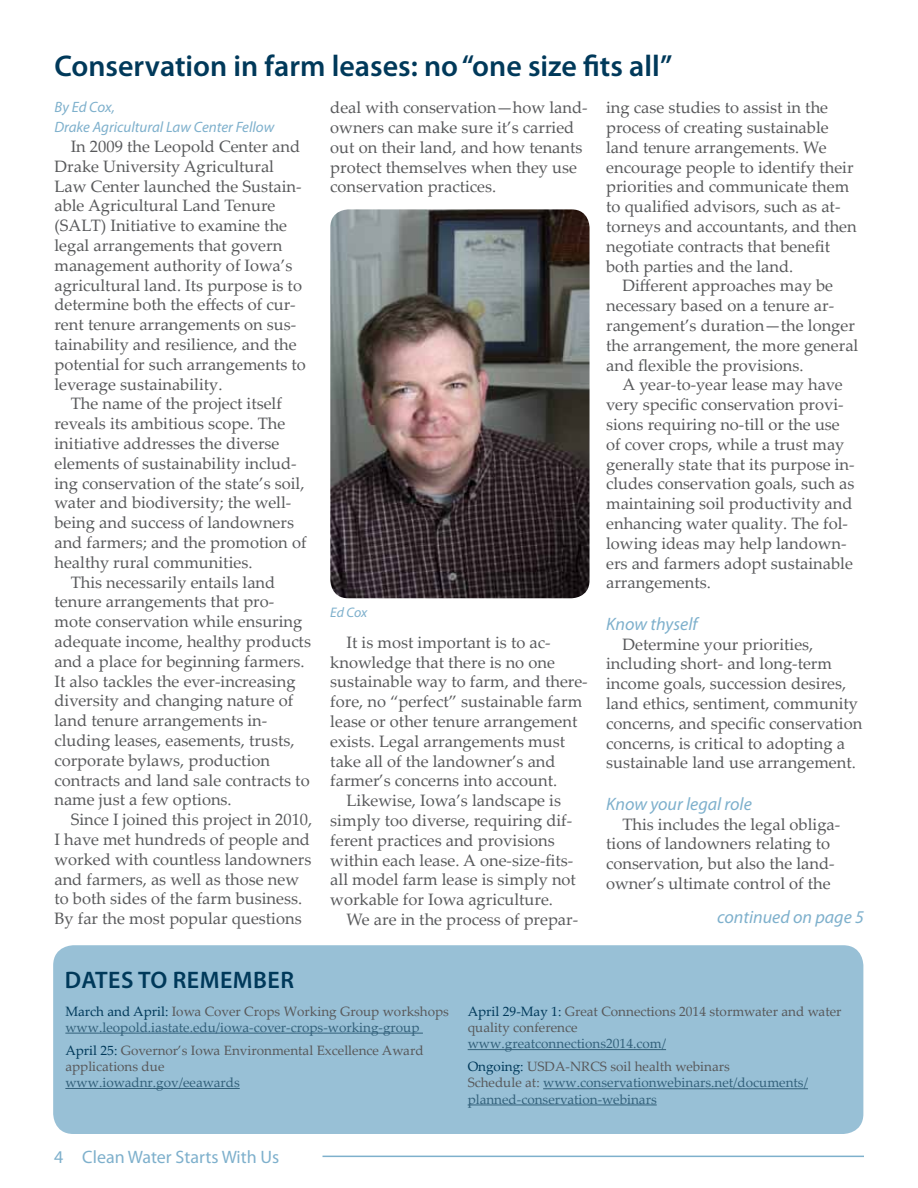
<style>
.page{position:relative;width:918px;height:1188px;background:#fff}
.page>*{position:absolute;margin:0;border:0;box-sizing:border-box;transform-origin:0 0}
.t1{font:600 30px "Myriad Pro";color:#00395a}
.t2{font:600 24px "Myriad Pro";color:#00395a}
.t3{font:italic 18px "Myriad Pro";color:#7eb0cc}
.t4{font:18px "Myriad Pro";color:#7eb0cc}
.t5{font:16.5px/19.8px "Palatino Linotype";color:#58595b}
.t6{font:italic 15px/19.8px "Myriad Pro";color:#7eb0cc}
.t7{font:italic 13.8px "Myriad Pro";color:#7eb0cc}
.t8{font:13.5px/16.2px "Palatino Linotype";color:#33617b}
.t9{font:13.5px/16.2px "Palatino Linotype";color:#58595b}
.s1{color:#00395a}
.s2{color:#58595b}
</style>
<div class="page">
<hr style="left:322px;top:1156px;width:542px;height:1px;background:#7eb0cc">
<div style="left:53px;top:945px;width:810px;height:189px;background:#98c0d6;border-radius:20px"></div>
<hr style="left:65px;top:1033px;width:358px;height:1px;background:#33617b">
<hr style="left:65px;top:1088px;width:175px;height:1px;background:#33617b">
<hr style="left:468px;top:1049px;width:198px;height:1px;background:#33617b">
<hr style="left:543px;top:1088px;width:265px;height:1px;background:#33617b">
<hr style="left:468px;top:1105px;width:189px;height:1px;background:#33617b">
<img style="left:330px;top:209px;width:260px;height:389px">
<h1 class="t1" style="left:54px;top:47px;width:619px">Conservation in farm leases: no “one size fits all”</h1>
<p class="t6" style="left:54px;top:97px;width:221px">By Ed Cox,<br>Drake Agricultural Law Center Fellow</p>
<p class="t5" style="left:54px;top:136px;width:253px;text-indent:16px">In 2009 the Leopold Center and<br>Drake University Agricultural<br>Law Center launched the Sustain&shy;able Agricultural Land Tenure (SALT) Initiative to examine the legal arrangements that govern management authority of Iowa’s agricultural land. Its purpose is to determine both the effects of cur&shy;rent tenure arrangements on sus&shy;tainability and resilience, and the potential for such arrangements to leverage sustainability.</p>
<p class="t5" style="left:71px;top:393px;width:213px">The name of the project itself</p>
<p class="t5" style="left:54px;top:413px;width:232px">reveals its ambitious scope. The</p>
<p class="t5" style="left:54px;top:433px;width:226px">initiative addresses the diverse</p>
<p class="t5" style="left:54px;top:453px;width:244px">elements of sustainability includ-</p>
<p class="t5" style="left:54px;top:472px;width:252px">ing conservation of the state’s soil,</p>
<p class="t5" style="left:54px;top:492px;width:238px">water and biodiversity; the well-</p>
<p class="t5" style="left:54px;top:512px;width:241px">being and success of landowners</p>
<p class="t5" style="left:54px;top:532px;width:254px">and farmers; and the promotion of</p>
<p class="t5" style="left:54px;top:552px;width:200px">healthy rural communities.</p>
<p class="t5" style="left:71px;top:571px;width:206px">This necessarily entails land</p>
<p class="t5" style="left:54px;top:591px;width:221px">tenure arrangements that pro-</p>
<p class="t5" style="left:54px;top:611px;width:249px">mote conservation while ensuring</p>
<p class="t5" style="left:54px;top:631px;width:258px">adequate income, healthy products</p>
<p class="t5" style="left:54px;top:651px;width:252px">and a place for beginning farmers.</p>
<p class="t5" style="left:54px;top:670px;width:243px">It also tackles the ever-increasing</p>
<p class="t5" style="left:54px;top:690px;width:240px">diversity and changing nature of</p>
<p class="t5" style="left:54px;top:710px;width:214px">land tenure arrangements in-</p>
<p class="t5" style="left:54px;top:730px;width:242px">cluding leases, easements, trusts,</p>
<p class="t5" style="left:54px;top:750px;width:217px">corporate bylaws, production</p>
<p class="t5" style="left:54px;top:769px;width:257px">contracts and land sale contracts to</p>
<p class="t5" style="left:54px;top:789px;width:179px">name just a few options.</p>
<p class="t5" style="left:71px;top:809px;width:243px">Since I joined this project in 2010,</p>
<p class="t5" style="left:54px;top:829px;width:257px">I have met hundreds of people and</p>
<p class="t5" style="left:54px;top:849px;width:258px">worked with countless landowners</p>
<p class="t5" style="left:54px;top:868px;width:246px">and farmers, as well as those new</p>
<p class="t5" style="left:54px;top:888px;width:249px">to both sides of the farm business.</p>
<p class="t5" style="left:54px;top:908px;width:249px">By far the most popular questions</p>
<h2 class="t2" style="left:65px;top:965px;width:31px">Dates</h2>
<h2 class="t2" style="left:138px;top:965px;width:65px">to Remember</h2>
<p class="t5" style="left:330px;top:97px;width:259px">deal with conservation—how land&shy;owners can make sure it’s carried out on their land, and how tenants protect themselves when they use conservation practices.</p>
<p class="t7" style="left:330px;top:604px;width:39px">Ed Cox</p>
<p class="t5" style="left:347px;top:632px;width:206px">It is most important is to ac-</p>
<p class="t5" style="left:330px;top:651px;width:226px">knowledge that there is no one</p>
<p class="t5" style="left:330px;top:671px;width:259px">sustainable way to farm, and there-</p>
<p class="t5" style="left:330px;top:691px;width:253px">fore, no “perfect” sustainable farm</p>
<p class="t5" style="left:330px;top:711px;width:249px">lease or other tenure arrangement</p>
<p class="t5" style="left:330px;top:731px;width:236px">exists. Legal arrangements must</p>
<p class="t5" style="left:330px;top:750px;width:227px">take all of the landowner’s and</p>
<p class="t5" style="left:330px;top:770px;width:228px">farmer’s concerns into account.</p>
<p class="t5" style="left:347px;top:790px;width:216px">Likewise, Iowa’s landscape is</p>
<p class="t5" style="left:330px;top:810px;width:243px">simply too diverse, requiring dif-</p>
<p class="t5" style="left:330px;top:830px;width:226px">ferent practices and provisions</p>
<p class="t5" style="left:330px;top:849px;width:245px">within each lease. A one-size-fits-</p>
<p class="t5" style="left:330px;top:869px;width:247px">all model farm lease is simply not</p>
<p class="t5" style="left:330px;top:889px;width:224px">workable for Iowa agriculture.</p>
<p class="t5" style="left:347px;top:909px;width:233px">We are in the process of prepar-</p>
<p class="t5" style="left:606px;top:97px;width:252px">ing case studies to assist in the process of creating sustainable land tenure arrangements. We encourage people to identify their priorities and communicate them to qualified advisors, such as at&shy;torneys and accountants, and then negotiate contracts that benefit both parties and the land.</p>
<p class="t5" style="left:606px;top:275px;width:254px;text-indent:16px">Different approaches may be necessary based on a tenure ar&shy;rangement’s duration—the longer the arrangement, the more general and flexible the provisions.</p>
<p class="t5" style="left:606px;top:374px;width:250px;text-indent:16px">A year-to-year lease may have very specific conservation provi&shy;sions requiring no-till or the use of cover crops, while a trust may generally state that its purpose in&shy;cludes conservation goals, such as maintaining soil productivity and enhancing water quality. The fol&shy;lowing ideas may help landown&shy;ers and farmers adopt sustainable arrangements.</p>
<p class="t3" style="left:606px;top:613px;width:93px">Know thyself</p>
<p class="t5" style="left:606px;top:633px;width:258px;text-indent:16px">Determine your priorities, including short- and long-term income goals, succession desires, land ethics, sentiment, community concerns, and specific conservation concerns, is critical to adopting a sustainable land use arrangement.</p>
<p class="t3" style="left:606px;top:793px;width:147px">Know your legal role</p>
<p class="t5" style="left:606px;top:813px;width:236px;text-indent:16px">This includes the legal obliga&shy;tions of landowners relating to conservation, but also the land&shy;owner’s ultimate control of the</p>
<p class="t3" style="left:717px;top:905px;width:148px">continued on page 5</p>
<p class="t8" style="left:65px;top:1002px;width:385px"><span class="s1">March and April:</span> <span class="s2">Iowa Cover Crops Working Group workshops </span>www.leopold.iastate.edu/iowa-cover-crops-working-group</p>
<p class="t9" style="left:65px;top:1041px;width:360px"><span class="s1">April 25:</span> Governor’s Iowa Environmental Excellence Award applications due</p>
<p class="t8" style="left:65px;top:1074px;width:176px">www.iowadnr.gov/eeawards</p>
<p class="t4" style="left:54px;top:1146px;width:227px">4 Clean Water Starts With Us</p>
<p class="t9" style="left:468px;top:1003px;width:375px"><span class="s1">April 29-May 1:</span> Great Connections 2014 stormwater and water quality conference</p>
<p class="t8" style="left:468px;top:1032px;width:264px;line-height:23px">www.greatconnections2014.com/<br><span class="s1">Ongoing:</span> <span class="s2">USDA-NRCS soil health webinars</span></p>
<p class="t8" style="left:468px;top:1074px;width:342px"><span class="s2">Schedule at:</span> www.conservationwebinars.net/documents/ planned-conservation-webinars</p>
</div>
